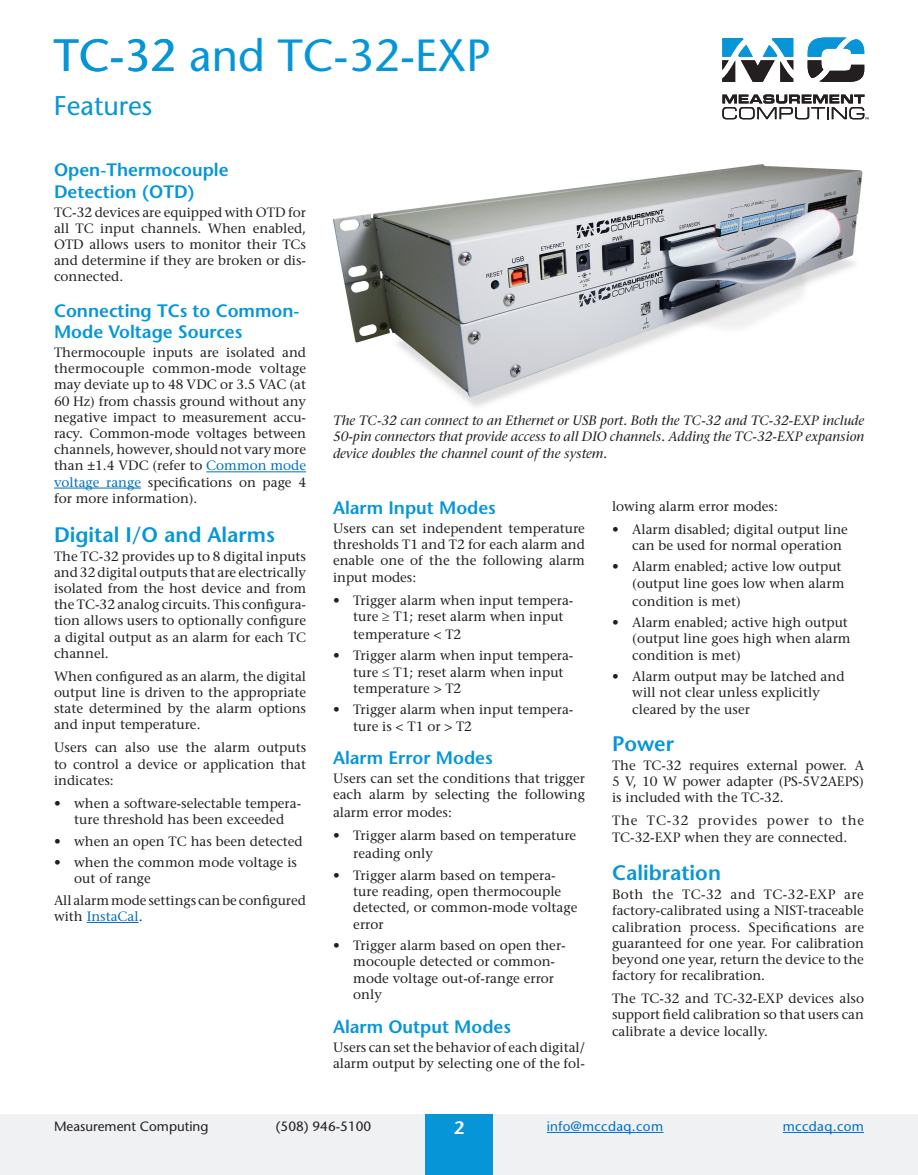
<style>
.page{position:relative;width:918px;height:1175px;background:#fff}
.page>*{position:absolute;margin:0;border:0;box-sizing:border-box;transform-origin:0 0}
.t1{font:45px "Stone Sans";color:#0696d7}
.t2{font:27px "Stone Sans";color:#0696d7}
.t3{font:600 21px "Stone Sans";color:#0696d7}
.t4{font:600 18px/21.6px "Stone Sans";color:#0696d7}
.t5{font:600 18px "Stone Sans";color:#fff}
.t6{font:13.5px/16.2px "Stone Serif";color:#231f20}
.t7{font:italic 13.5px/16.2px "Stone Serif";color:#231f20;text-align:justify}
.t8{font:13.5px "Stone Sans";color:#231f20}
.t9{font:13.5px "Stone Sans";letter-spacing:.025em;color:#0070c0}
.s1{color:#0070c0}
</style>
<div class="page">
<div style="left:0;top:1114px;width:918px;height:60px;background:#f0f1f2"></div>
<div style="left:425px;top:1114px;width:68px;height:60px;background:#0696d7"></div>
<hr style="left:547px;top:1132px;width:116px;height:1px;background:#0070c0">
<hr style="left:783px;top:1132px;width:81px;height:1px;background:#0070c0">
<svg style="left:722px;top:94px;width:147px;height:25px"></svg>
<svg style="left:722px;top:38px;width:71px;height:44px"></svg>
<svg style="left:808px;top:38px;width:56px;height:44px"></svg>
<img style="left:333px;top:164px;width:530px;height:243px">
<hr style="left:206px;top:471px;width:100px;height:1px;background:#0070c0">
<hr style="left:54px;top:488px;width:87px;height:1px;background:#0070c0">
<hr style="left:87px;top:922px;width:52px;height:1px;background:#0070c0">
<h1 class="t1" style="left:54px;top:29px;width:438px">TC-32 and TC-32-EXP</h1>
<h2 class="t2" style="left:54px;top:89px;width:100px">Features</h2>
<h3 class="t4" style="left:54px;top:159px;width:176px">Open-Thermocouple<br>Detection (OTD)</h3>
<p class="t6" style="left:54px;top:204px;width:254px;text-align:justify">TC-32 devices are equipped with OTD for all TC input channels. When enabled, OTD allows users to monitor their TCs and determine if they are broken or dis&shy;connected.</p>
<h3 class="t4" style="left:54px;top:299px;width:247px">Connecting TCs to Common-<br>Mode Voltage Sources</h3>
<p class="t6" style="left:54px;top:344px;width:254px;text-align:justify">Thermocouple inputs are isolated and thermocouple common-mode voltage may deviate up to 48 VDC or 3.5 VAC (at 60 Hz) from chassis ground without any negative impact to measurement accu&shy;racy. Common-mode voltages between channels, however, should not vary more than ±1.4 VDC (refer to <span class="s1">Common mode voltage range</span> specifications on page 4 for more information).</p>
<h3 class="t3" style="left:54px;top:521px;width:223px">Digital I/O and Alarms</h3>
<p class="t6" style="left:54px;top:548px;width:254px;text-align:justify">The TC-32 provides up to 8 digital inputs and 32 digital outputs that are electrically isolated from the host device and from the TC-32 analog circuits. This configura&shy;tion allows users to optionally configure a digital output as an alarm for each TC channel.</p>
<p class="t6" style="left:54px;top:668px;width:254px;text-align:justify">When configured as an alarm, the digital output line is driven to the appropriate state determined by the alarm options and input temperature.</p>
<p class="t6" style="left:54px;top:739px;width:254px;text-align:justify">Users can also use the alarm outputs to control a device or application that indicates:</p>
<p class="t6" style="left:54px;top:795px;width:249px;text-align:center">• when a software-selectable tempera&shy;ture threshold has been exceeded</p>
<p class="t6" style="left:54px;top:832px;width:250px">• when an open TC has been detected</p>
<p class="t6" style="left:74px;top:854px;width:224px;text-indent:-20px">• when the common mode voltage is out of range</p>
<p class="t6" style="left:54px;top:892px;width:253px">All alarm mode settings can be configured with <span class="s1">InstaCal</span>.</p>
<p class="t7" style="left:333px;top:412px;width:533px">The TC-32 can connect to an Ethernet or USB port. Both the TC-32 and TC-32-EXP include 50-pin connectors that provide access to all DIO channels. Adding the TC-32-EXP expansion device doubles the channel count of the system.</p>
<h3 class="t4" style="left:333px;top:497px;width:164px">Alarm Input Modes</h3>
<p class="t6" style="left:333px;top:520px;width:254px;text-align:justify">Users can set independent temperature thresholds T1 and T2 for each alarm and enable one of the the following alarm input modes:</p>
<p class="t6" style="left:353px;top:591px;width:222px;text-indent:-20px">• Trigger alarm when input tempera&shy;ture ≥ T1; reset alarm when input</p>
<p class="t6" style="left:353px;top:626px;width:110px">temperature &lt; T2</p>
<p class="t6" style="left:353px;top:647px;width:222px;text-indent:-20px">• Trigger alarm when input tempera&shy;ture ≤ T1; reset alarm when input temperature &gt; T2</p>
<p class="t6" style="left:353px;top:701px;width:222px;text-indent:-20px">• Trigger alarm when input tempera&shy;ture is &lt; T1 or &gt; T2</p>
<h3 class="t4" style="left:333px;top:747px;width:161px">Alarm Error Modes</h3>
<p class="t6" style="left:333px;top:770px;width:254px">Users can set the conditions that trigger each alarm by selecting the following</p>
<p class="t6" style="left:333px;top:804px;width:120px">alarm error modes:</p>
<p class="t6" style="left:353px;top:826px;width:225px;line-height:18px;text-indent:-20px">• Trigger alarm based on temperature reading only</p>
<p class="t6" style="left:353px;top:867px;width:226px;text-indent:-20px">• Trigger alarm based on tempera&shy;ture reading, open thermocouple detected, or common-mode voltage error</p>
<p class="t6" style="left:353px;top:937px;width:214px;text-indent:-20px">• Trigger alarm based on open ther&shy;mocouple detected or common&shy;mode voltage out-of-range error only</p>
<h3 class="t4" style="left:333px;top:1015px;width:180px">Alarm Output Modes</h3>
<p class="t6" style="left:333px;top:1038px;width:254px">Users can set the behavior of each digital/ alarm output by selecting one of the fol-</p>
<p class="t6" style="left:612px;top:498px;width:167px">lowing alarm error modes:</p>
<p class="t6" style="left:632px;top:521px;width:217px;text-indent:-20px">• Alarm disabled; digital output line can be used for normal operation</p>
<p class="t6" style="left:612px;top:558px;width:234px;text-align:right">• Alarm enabled; active low output (output line goes low when alarm</p>
<p class="t6" style="left:632px;top:593px;width:110px">condition is met)</p>
<p class="t6" style="left:632px;top:614px;width:220px;text-indent:-20px">• Alarm enabled; active high output (output line goes high when alarm condition is met)</p>
<p class="t6" style="left:632px;top:668px;width:214px;text-indent:-20px">• Alarm output may be latched and will not clear unless explicitly cleared by the user</p>
<h3 class="t3" style="left:612px;top:731px;width:64px">Power</h3>
<p class="t6" style="left:612px;top:757px;width:254px;text-align:justify">The TC-32 requires external power. A 5 V, 10 W power adapter (PS-5V2AEPS) is included with the TC-32.</p>
<p class="t6" style="left:612px;top:812px;width:254px">The TC-32 provides power to the<br>TC-32-EXP when they are connected.</p>
<h3 class="t3" style="left:612px;top:860px;width:110px">Calibration</h3>
<p class="t6" style="left:612px;top:886px;width:254px;text-align:justify">Both the TC-32 and TC-32-EXP are factory-calibrated using a NIST-traceable calibration process. Specifications are guaranteed for one year. For calibration beyond one year, return the device to the factory for recalibration.</p>
<p class="t6" style="left:612px;top:990px;width:254px;text-align:justify">The TC-32 and TC-32-EXP devices also support field calibration so that users can calibrate a device locally.</p>
<p class="t8" style="left:54px;top:1118px;width:156px">Measurement Computing</p>
<p class="t8" style="left:276px;top:1118px;width:97px">(508) 946-5100</p>
<h3 class="t5" style="left:454px;top:1117px;width:12px">2</h3>
<p class="t9" style="left:547px;top:1118px;width:118px">info@mccdaq.com</p>
<p class="t9" style="left:783px;top:1118px;width:83px">mccdaq.com</p>
</div>
